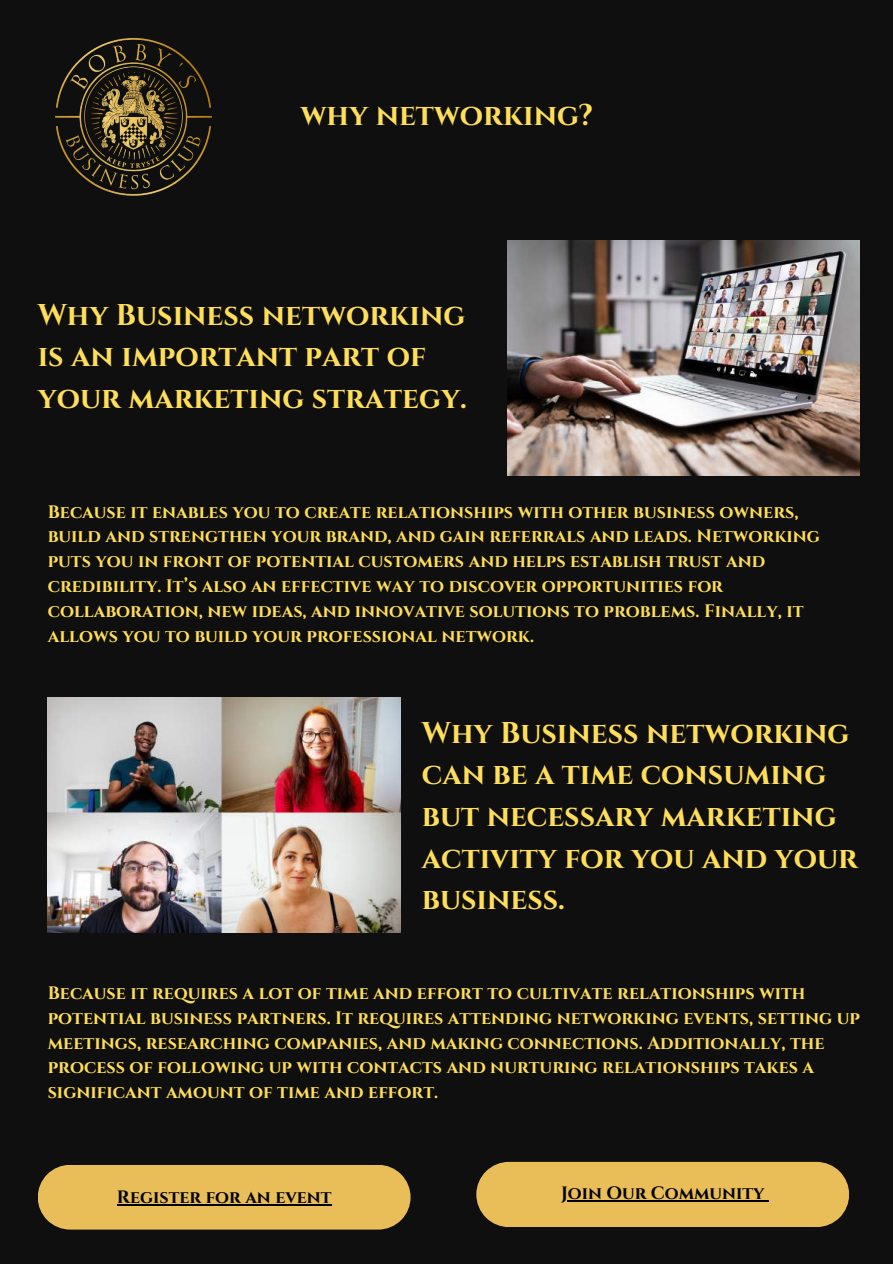
<style>
.page{position:relative;width:893px;height:1264px;background:#fff}
.page>*{position:absolute;margin:0;border:0;box-sizing:border-box;transform-origin:0 0}
.t1{font:700 30px/41.7px "Cinzel";color:#ffde59}
.t2{font:700 18px/24.8px "Cinzel";color:#ffde59}
.t3{font:700 17.85px "Cinzel";color:#000}
</style>
<div class="page">
<div style="left:0;top:0;width:892px;height:1263px;background:#0f0f0f"></div>
<img style="left:55px;top:38px;width:157px;height:158px">
<img style="left:507px;top:240px;width:352px;height:235px">
<img style="left:48px;top:697px;width:352px;height:235px">
<div style="left:38px;top:1165px;width:372px;height:64px;background:#e9be59"></div>
<hr style="left:117px;top:1204px;width:214px;height:1px;background:#000">
<svg style="left:476px;top:1161px;width:373px;height:65px"></svg>
<h1 class="t1" style="left:300px;top:95px;width:294px">why networking?</h1>
<h1 class="t1" style="left:38px;top:295px;width:430px">Why Business networking is an important part of your marketing strategy.</h1>
<p class="t2" style="left:48px;top:500px;width:773px">Because it enables you to create relationships with other business owners, build and strengthen your brand, and gain referrals and leads. Networking puts you in front of potential customers and helps establish trust and credibility. It’s also an effective way to discover opportunities for collaboration, new ideas, and innovative solutions to problems. Finally, it allows you to build your professional network.</p>
<h1 class="t1" style="left:422px;top:712px;width:437px">Why Business networking can be a time consuming but necessary marketing activity for you and your business.</h1>
<p class="t2" style="left:48px;top:981px;width:813px">Because it requires a lot of time and effort to cultivate relationships with potential business partners. It requires attending networking events, setting up meetings, researching companies, and making connections. Additionally, the process of following up with contacts and nurturing relationships takes a significant amount of time and effort.</p>
<p class="t3" style="left:117px;top:1185px;width:216px">Register for an event</p>
<p class="t3" style="left:561px;top:1181px;width:205px">Join Our Community</p>
</div>
